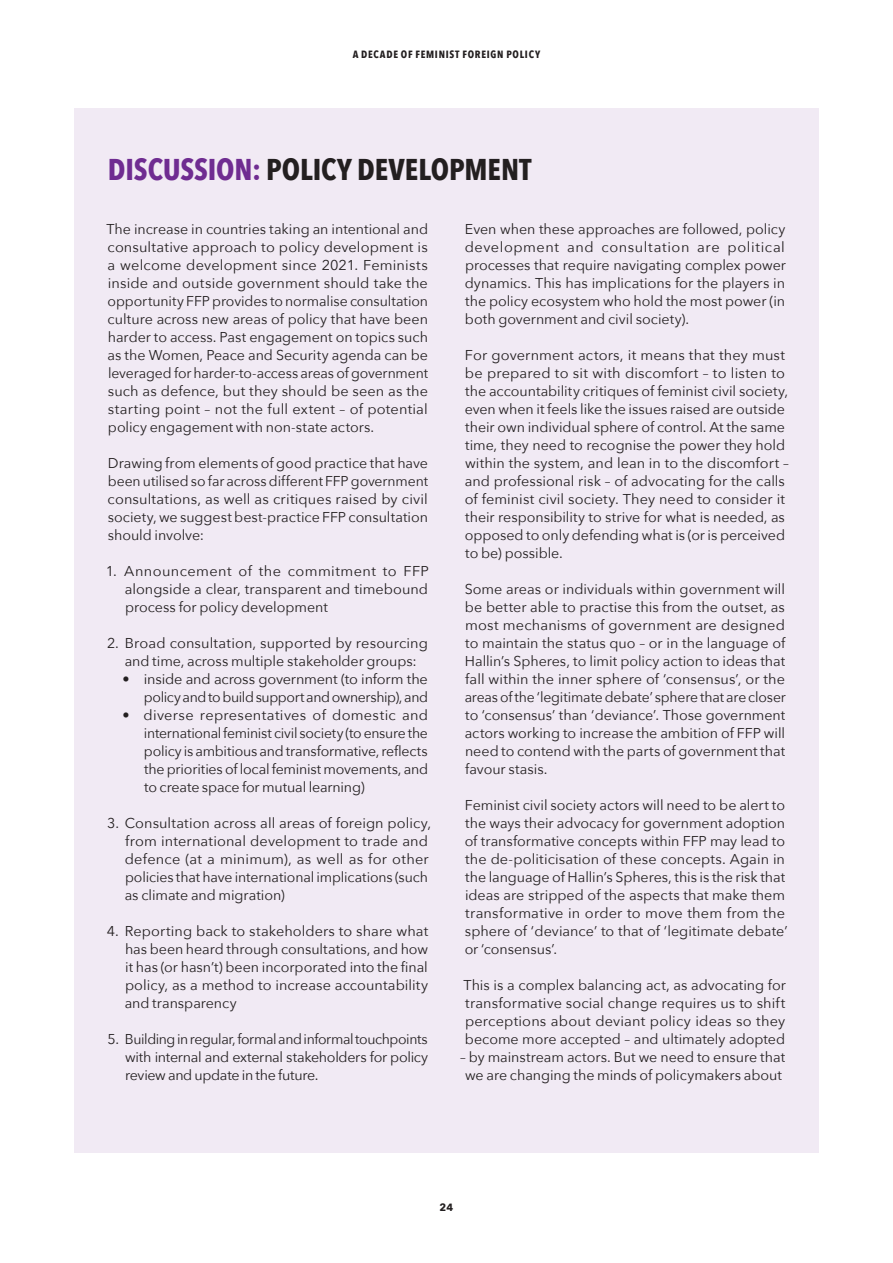
<style>
.page{position:relative;width:893px;height:1263px;background:#fff}
.page>*{position:absolute;margin:0;border:0;box-sizing:border-box;transform-origin:0 0}
.Discussion_Heading{font:700 30px "Avenir Next Condensed";letter-spacing:-.005em;color:#231f20}
.Body{font:14.25px/18px "Avenir Next";color:#231f20;text-align:justify}
.Body-2{font:14.25px/18px "Avenir Next";letter-spacing:-.02em;color:#231f20;text-align:right}
.t1{font:700 10.5px "Avenir Next Condensed";letter-spacing:.07em;color:#231f20}
.t2{font:700 10.5px "Avenir Next";color:#231f20}
.s1{color:#6f2c91}
</style>
<div class="page">
<div style="left:74px;top:108px;width:745px;height:1044px;background:#f1eaf4"></div>
<p class="t1" style="left:353px;top:48px;width:189px">A DECADE OF FEMINIST FOREIGN POLICY</p>
<p class="Discussion_Heading" style="left:108px;top:151px;width:425px"><span class="s1">DISCUSSION:</span> POLICY DEVELOPMENT</p>
<p class="Body" style="left:106px;top:219px;width:323px">The increase in countries taking an intentional and consultative approach to policy development is a welcome development since 2021. Feminists inside and outside government should take the opportunity FFP provides to normalise consultation culture across new areas of policy that have been harder to access. Past engagement on topics such as the Women, Peace and Security agenda can be leveraged for harder-to-access areas of government such as defence, but they should be seen as the starting point – not the full extent – of potential policy engagement with non-state actors.</p>
<p class="Body" style="left:108px;top:453px;width:322px">Drawing from elements of good practice that have been utilised so far across different FFP government consultations, as well as critiques raised by civil society, we suggest best-practice FFP consultation should involve:</p>
<p class="Body" style="left:125px;top:561px;width:306px;text-indent:-19px">1. Announcement of the commitment to FFP alongside a clear, transparent and timebound process for policy development</p>
<p class="Body" style="left:107px;top:633px;width:322px;text-align:center">2. Broad consultation, supported by resourcing and time, across multiple stakeholder groups:</p>
<p class="Body-2" style="left:122px;top:669px;width:307px">• inside and across government (to inform the policy and to build support and ownership), and</p>
<p class="Body" style="left:144px;top:705px;width:286px;text-indent:-22px">• diverse representatives of domestic and international feminist civil society (to ensure the policy is ambitious and transformative, reflects the priorities of local feminist movements, and to create space for mutual learning)</p>
<p class="Body" style="left:125px;top:813px;width:308px;text-align:left;text-indent:-17px">3. Consultation across all areas of foreign policy, from international development to trade and defence (at a minimum), as well as for other policies that have international implications (such as climate and migration)</p>
<p class="Body" style="left:125px;top:921px;width:305px;text-indent:-18px">4. Reporting back to stakeholders to share what has been heard through consultations, and how it has (or hasn’t) been incorporated into the final policy, as a method to increase accountability and transparency</p>
<p class="Body" style="left:125px;top:1029px;width:305px;text-indent:-17px">5. Building in regular, formal and informal touchpoints with internal and external stakeholders for policy review and update in the future.</p>
<p class="Body" style="left:465px;top:219px;width:323px">Even when these approaches are followed, policy development and consultation are political processes that require navigating complex power dynamics. This has implications for the players in the policy ecosystem who hold the most power (in both government and civil society).</p>
<p class="Body" style="left:465px;top:345px;width:326px;text-align:left">For government actors, it means that they must be prepared to sit with discomfort – to listen to the accountability critiques of feminist civil society, even when it feels like the issues raised are outside their own individual sphere of control. At the same time, they need to recognise the power they hold within the system, and lean in to the discomfort – and professional risk – of advocating for the calls of feminist civil society. They need to consider it their responsibility to strive for what is needed, as opposed to only defending what is (or is perceived to be) possible.</p>
<p class="Body" style="left:465px;top:579px;width:323px">Some areas or individuals within government will be better able to practise this from the outset, as most mechanisms of government are designed to maintain the status quo – or in the language of Hallin’s Spheres, to limit policy action to ideas that fall within the inner sphere of ‘consensus’, or the areas of the ‘legitimate debate’ sphere that are closer to ‘consensus’ than ‘deviance’. Those government actors working to increase the ambition of FFP will need to contend with the parts of government that favour stasis.</p>
<p class="Body" style="left:465px;top:795px;width:324px;text-align:left">Feminist civil society actors will need to be alert to the ways their advocacy for government adoption of transformative concepts within FFP may lead to the de-politicisation of these concepts. Again in the language of Hallin’s Spheres, this is the risk that ideas are stripped of the aspects that make them transformative in order to move them from the sphere of ‘deviance’ to that of ‘legitimate debate’ or ‘consensus’.</p>
<p class="Body" style="left:463px;top:975px;width:324px">This is a complex balancing act, as advocating for transformative social change requires us to shift perceptions about deviant policy ideas so they become more accepted – and ultimately adopted</p>
<p class="Body" style="left:460px;top:1047px;width:327px;text-align:center">– by mainstream actors. But we need to ensure that we are changing the minds of policymakers about</p>
<p class="t2" style="left:440px;top:1198px;width:15px">24</p>
</div>
